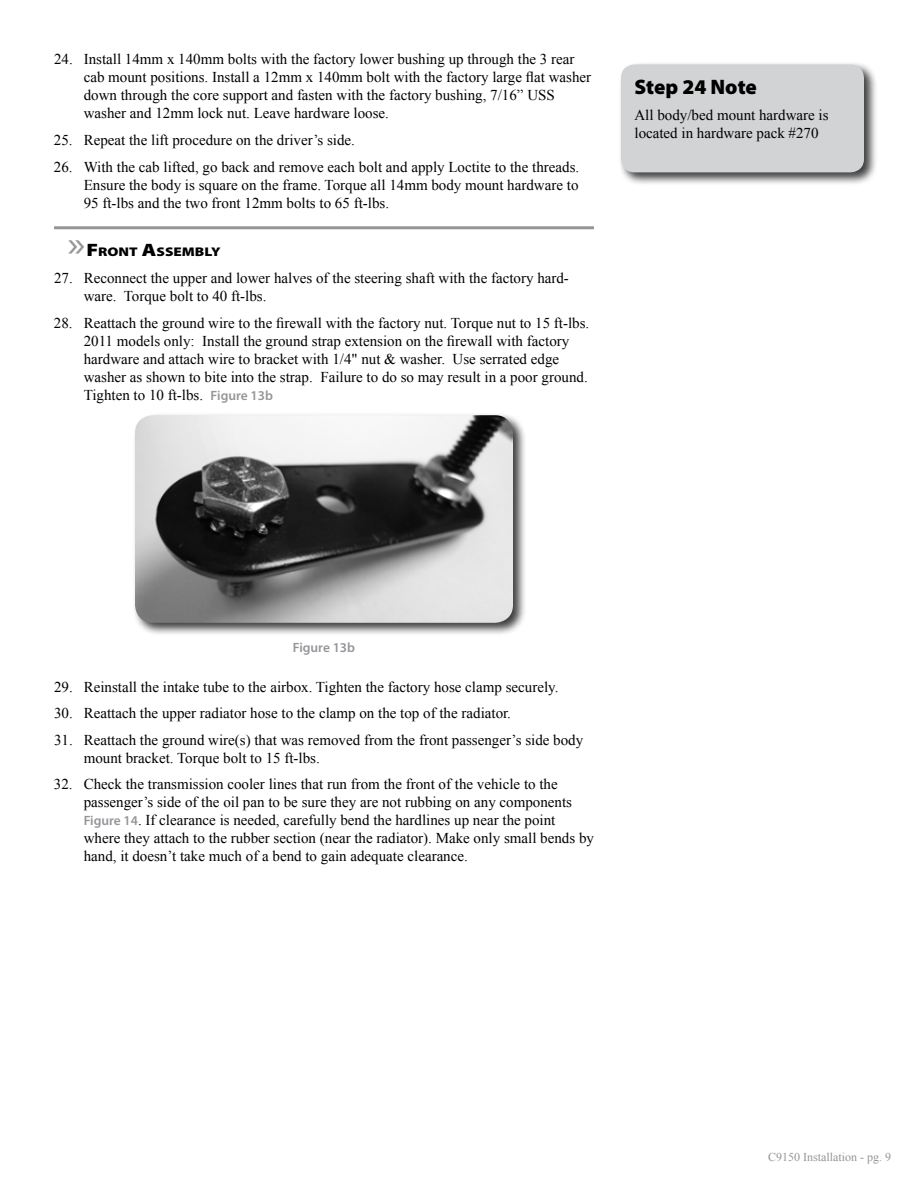
<style>
.page{position:relative;width:918px;height:1188px;background:#fff}
.page>*{position:absolute;margin:0;border:0;box-sizing:border-box;transform-origin:0 0}
.t1{font:900 21px "Myriad Pro";letter-spacing:-.005em;color:#000}
.t2{font:15px/18px "Times New Roman";color:#000}
.t3{font:600 13.5px "Myriad Pro";color:#939598}
.t4{font:900 12.6px "Myriad Pro";color:#000;scale:1.2 1}
.t5{font:12px "Times New Roman";color:#939598}
.s1{font-weight:400;font-size:36px;color:#939598}
.s2{font-size:18px}
.s3{font-family:"Myriad Pro";font-weight:600;font-size:13.5px;color:#939598}
</style>
<div class="page">
<hr style="left:54px;top:226px;width:540px;height:3px;background:#939598">
<div style="left:132px;top:412px;width:394px;height:224px;background:#000;opacity:.75"></div>
<img style="left:135px;top:415px;width:378px;height:208px">
<div style="left:618px;top:62px;width:260px;height:124px;background:#000;opacity:.75"></div>
<div style="left:621px;top:64px;width:243px;height:108px;background:#d1d3d4;border-radius:14px"></div>
<p class="t2" style="left:84px;top:50px;width:509px;text-indent:-30px">24. Install 14mm x 140mm bolts with the factory lower bushing up through the 3 rear cab mount positions. Install a 12mm x 140mm bolt with the factory large flat washer down through the core support and fasten with the factory bushing, 7/16” USS washer and 12mm lock nut. Leave hardware loose.</p>
<p class="t2" style="left:54px;top:131px;width:303px">25. Repeat the lift procedure on the driver’s side.</p>
<p class="t2" style="left:84px;top:157px;width:497px;text-align:justify;text-indent:-30px">26. With the cab lifted, go back and remove each bolt and apply Loctite to the threads.<br>Ensure the body is square on the frame. Torque all 14mm body mount hardware to 95 ft-lbs and the two front 12mm bolts to 65 ft-lbs.</p>
<p class="t4" style="left:67px;top:244px;width:129px"><span class="s1">»</span><span class="s2">F</span> RONT <span class="s2">A</span>SSEMBLY</p>
<p class="t2" style="left:84px;top:269px;width:487px;text-indent:-30px">27. Reconnect the upper and lower halves of the steering shaft with the factory hard&shy;ware. Torque bolt to 40 ft-lbs.</p>
<p class="t2" style="left:84px;top:313px;width:507px;text-indent:-30px">28. Reattach the ground wire to the firewall with the factory nut. Torque nut to 15 ft-lbs.<br>2011 models only: Install the ground strap extension on the firewall with factory hardware and attach wire to bracket with 1/4" nut &amp; washer. Use serrated edge washer as shown to bite into the strap. Failure to do so may result in a poor ground.<br>Tighten to 10 ft-lbs. <span class="s3">Figure 13b</span></p>
<h1 class="t1" style="left:634px;top:73px;width:124px">Step 24 Note</h1>
<p class="t2" style="left:634px;top:106px;width:196px">All body/bed mount hardware is located in hardware pack #270</p>
<p class="t3" style="left:293px;top:639px;width:64px">Figure 13b</p>
<p class="t2" style="left:54px;top:677px;width:506px">29. Reinstall the intake tube to the airbox. Tighten the factory hose clamp securely.</p>
<p class="t2" style="left:54px;top:704px;width:459px">30. Reattach the upper radiator hose to the clamp on the top of the radiator.</p>
<p class="t2" style="left:84px;top:731px;width:501px;text-indent:-30px">31. Reattach the ground wire(s) that was removed from the front passenger’s side body mount bracket. Torque bolt to 15 ft-lbs.</p>
<p class="t2" style="left:84px;top:775px;width:512px;text-indent:-30px">32. Check the transmission cooler lines that run from the front of the vehicle to the passenger’s side of the oil pan to be sure they are not rubbing on any components <span class="s3">Figure 14</span>. If clearance is needed, carefully bend the hardlines up near the point where they attach to the rubber section (near the radiator). Make only small bends by hand, it doesn’t take much of a bend to gain adequate clearance.</p>
<p class="t5" style="left:768px;top:1149px;width:124px">C9150 Installation - pg. 9</p>
</div>
